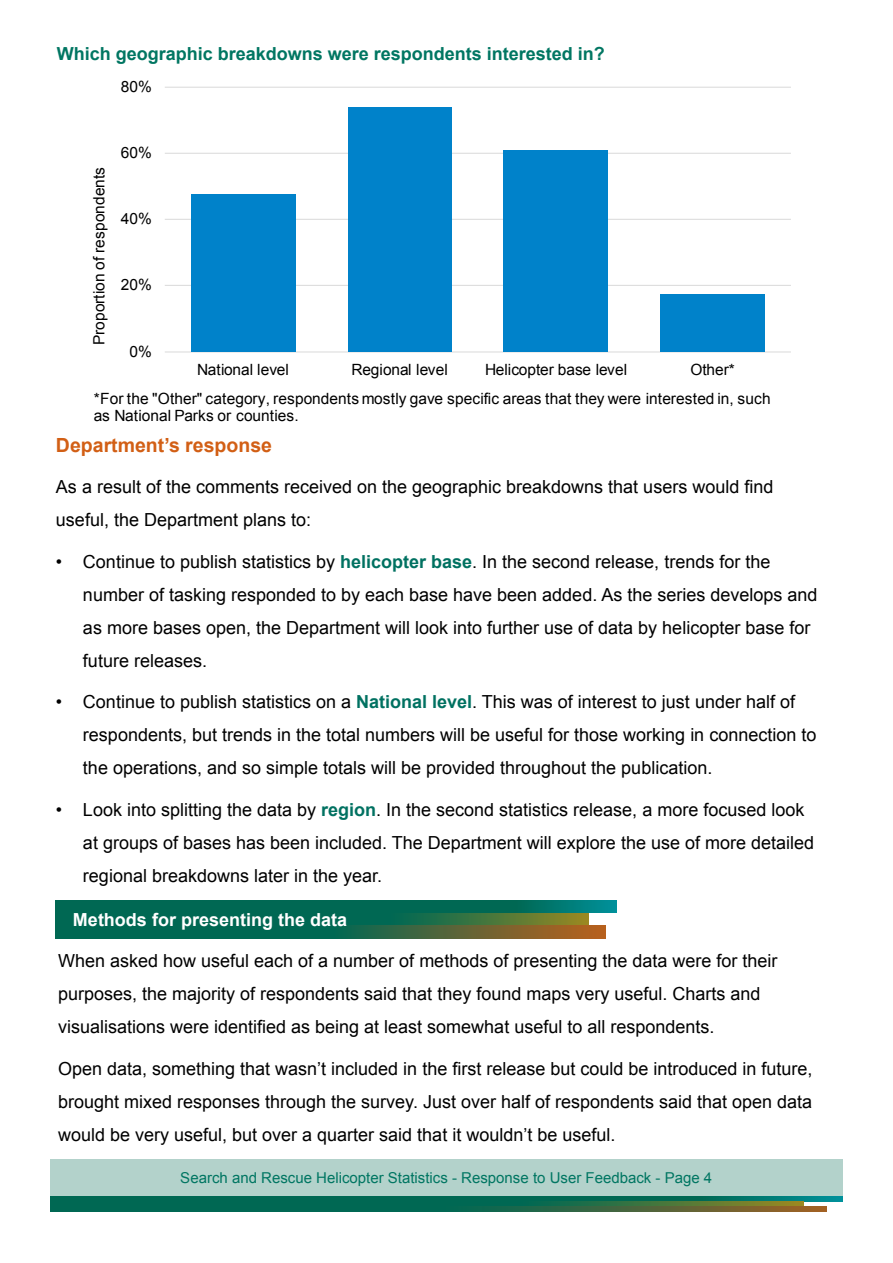
<style>
.page{position:relative;width:893px;height:1263px;background:#fff}
.page>*{position:absolute;margin:0;border:0;box-sizing:border-box;transform-origin:0 0}
.t1{font:700 19.5px "Arial";color:#d25f15}
.t2{font:18px/33px "Arial";color:#000}
.t3{font:700 18px "Arial";color:#007662}
.t4{font:700 18px "Arial";color:#fff}
.t5{font:15.45px/28.8px "Arial";color:#000}
.t6{font:15px "Arial";color:#007662}
.s1{font-weight:700;color:#007161}
</style>
<div class="page">
<div style="left:50px;top:1160px;width:792px;height:36px;background:#b3d2cb"></div>
<svg style="left:50px;top:1196px;width:792px;height:5px;background:#006b59"></svg>
<svg style="left:50px;top:1201px;width:753px;height:5px;background:#1b6d4a"></svg>
<svg style="left:50px;top:1206px;width:777px;height:6px;background:#256647"></svg>
<hr style="left:165px;top:87px;width:626px;height:1px;background:#d9d9d9">
<hr style="left:165px;top:352px;width:626px;height:1px;background:#d9d9d9">
<hr style="left:165px;top:285px;width:626px;height:1px;background:#d9d9d9">
<hr style="left:165px;top:219px;width:626px;height:1px;background:#d9d9d9">
<hr style="left:165px;top:153px;width:626px;height:1px;background:#d9d9d9">
<div style="left:660px;top:294px;width:105px;height:58px;background:#0082ca"></div>
<div style="left:504px;top:150px;width:104px;height:202px;background:#0082ca"></div>
<div style="left:348px;top:107px;width:103px;height:245px;background:#0082ca"></div>
<div style="left:191px;top:194px;width:104px;height:158px;background:#0082ca"></div>
<svg style="left:56px;top:912px;width:533px;height:14px;background:#1a6c4a"></svg>
<svg style="left:56px;top:900px;width:560px;height:12px;background:#006b59"></svg>
<svg style="left:56px;top:926px;width:550px;height:12px;background:#306544"></svg>
<p class="t3" style="left:57px;top:42px;width:550px">Which geographic breakdowns were respondents interested in?</p>
<p class="t5" style="left:121px;top:72px;width:32px">80%</p>
<p class="t5" style="left:85px;top:345px;width:179px;rotate:-90deg">Proportion of respondents</p>
<p class="t5" style="left:121px;top:138px;width:32px">60%</p>
<p class="t5" style="left:121px;top:205px;width:32px">40%</p>
<p class="t5" style="left:121px;top:271px;width:32px">20%</p>
<p class="t5" style="left:129px;top:337px;width:24px">0%</p>
<p class="t5" style="left:94px;top:355px;width:679px;text-indent:597px">Other*<br>*For the "Other" category, respondents mostly gave specific areas that they were interested in, such</p>
<p class="t5" style="left:94px;top:402px;width:207px">as National Parks or counties.</p>
<h3 class="t1" style="left:56px;top:432px;width:218px">Department’s response</h3>
<p class="t2" style="left:56px;top:471px;width:719px">As a result of the comments received on the geographic breakdowns that users would find</p>
<p class="t2" style="left:56px;top:504px;width:257px">useful, the Department plans to:</p>
<p class="t2" style="left:56px;top:545px;width:716px">• Continue to publish statistics by <span class="s1">helicopter base</span>. In the second release, trends for the</p>
<p class="t2" style="left:83px;top:578px;width:736px">number of tasking responded to by each base have been added. As the series develops and as more bases open, the Department will look into further use of data by helicopter base for</p>
<p class="t2" style="left:83px;top:644px;width:126px">future releases.</p>
<p class="t2" style="left:83px;top:686px;width:735px;text-indent:-27px">• Continue to publish statistics on a <span class="s1">National level</span>. This was of interest to just under half of respondents, but trends in the total numbers will be useful for those working in connection to</p>
<p class="t2" style="left:83px;top:752px;width:631px">the operations, and so simple totals will be provided throughout the publication.</p>
<p class="t2" style="left:83px;top:793px;width:733px;text-indent:-27px">• Look into splitting the data by <span class="s1">region</span>. In the second statistics release, a more focused look at groups of bases has been included. The Department will explore the use of more detailed</p>
<p class="t2" style="left:83px;top:859px;width:301px">regional breakdowns later in the year.</p>
<p class="t4" style="left:73px;top:907px;width:276px">Methods for presenting the data</p>
<p class="t2" style="left:58px;top:944px;width:721px">When asked how useful each of a number of methods of presenting the data were for their purposes, the majority of respondents said that they found maps very useful. Charts and visualisations were identified as being at least somewhat useful to all respondents.</p>
<p class="t2" style="left:58px;top:1052px;width:756px;text-align:justify">Open data, something that wasn’t included in the first release but could be introduced in future, brought mixed responses through the survey. Just over half of respondents said that open data would be very useful, but over a quarter said that it wouldn’t be useful.</p>
<p class="t6" style="left:180px;top:1168px;width:533px">Search and Rescue Helicopter Statistics - Response to User Feedback - Page 4</p>
<p class="t5" style="left:197px;top:355px;width:93px">National level</p>
<p class="t5" style="left:351px;top:355px;width:98px">Regional level</p>
<p class="t5" style="left:485px;top:355px;width:144px">Helicopter base level</p>
</div>
